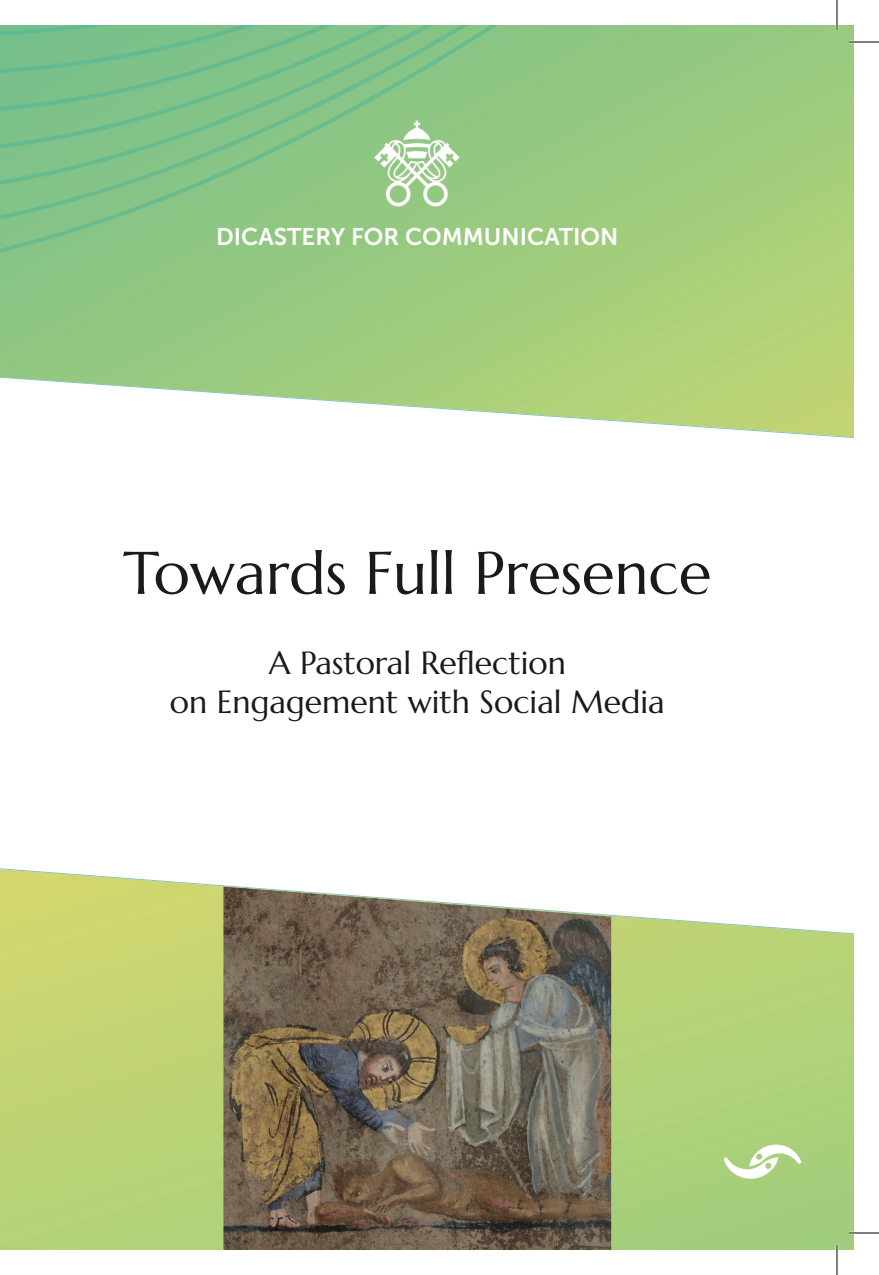
<style>
.page{position:relative;width:879px;height:1275px;background:#fff}
.page>*{position:absolute;margin:0;border:0;box-sizing:border-box;transform-origin:0 0}
.t1{font:60px "Marcellus";color:#1a1a1a}
.t2{font:32px/38.4px "Marcellus";color:#1a1a1a;text-align:center}
.t3{font:24px "Museo Sans 700";color:#fff}
</style>
<div class="page">
<img style="left:0;top:25px;width:854px;height:290px">
<img style="left:0;top:935px;width:854px;height:315px">
<img style="left:223px;top:935px;width:388px;height:315px">
<svg style="left:0;top:315px;width:854px;height:123px"></svg>
<svg style="left:0;top:868px;width:854px;height:67px"></svg>
<img style="left:722px;top:1132px;width:85px;height:57px">
<img style="left:369px;top:114px;width:97px;height:98px">
<hr style="left:849px;top:41px;width:30px;height:2px;background:#fff">
<hr style="left:849px;top:1231px;width:30px;height:3px;background:#fff">
<hr style="left:835px;top:0;width:3px;height:30px;background:#fff">
<hr style="left:835px;top:1245px;width:3px;height:30px;background:#fff">
<hr style="left:849px;top:42px;width:30px;height:1px;background:#000">
<hr style="left:849px;top:1232px;width:30px;height:1px;background:#000">
<hr style="left:0;top:0;width:1px;height:30px;background:#000">
<hr style="left:0;top:1245px;width:1px;height:30px;background:#000">
<hr style="left:836px;top:0;width:1px;height:30px;background:#000">
<hr style="left:836px;top:1245px;width:1px;height:30px;background:#000">
<svg style="left:0;top:0;width:1px;height:18px"></svg>
<svg style="left:0;top:1257px;width:1px;height:18px"></svg>
<p class="t3" style="left:216px;top:223px;width:404px">DICASTERY FOR COMMUNICATION</p>
<h1 class="t1" style="left:123px;top:535px;width:589px">Towards Full Presence</h1>
<p class="t2" style="left:170px;top:644px;width:496px">A Pastoral Reflection<br>on Engagement with Social Media</p>
</div>
